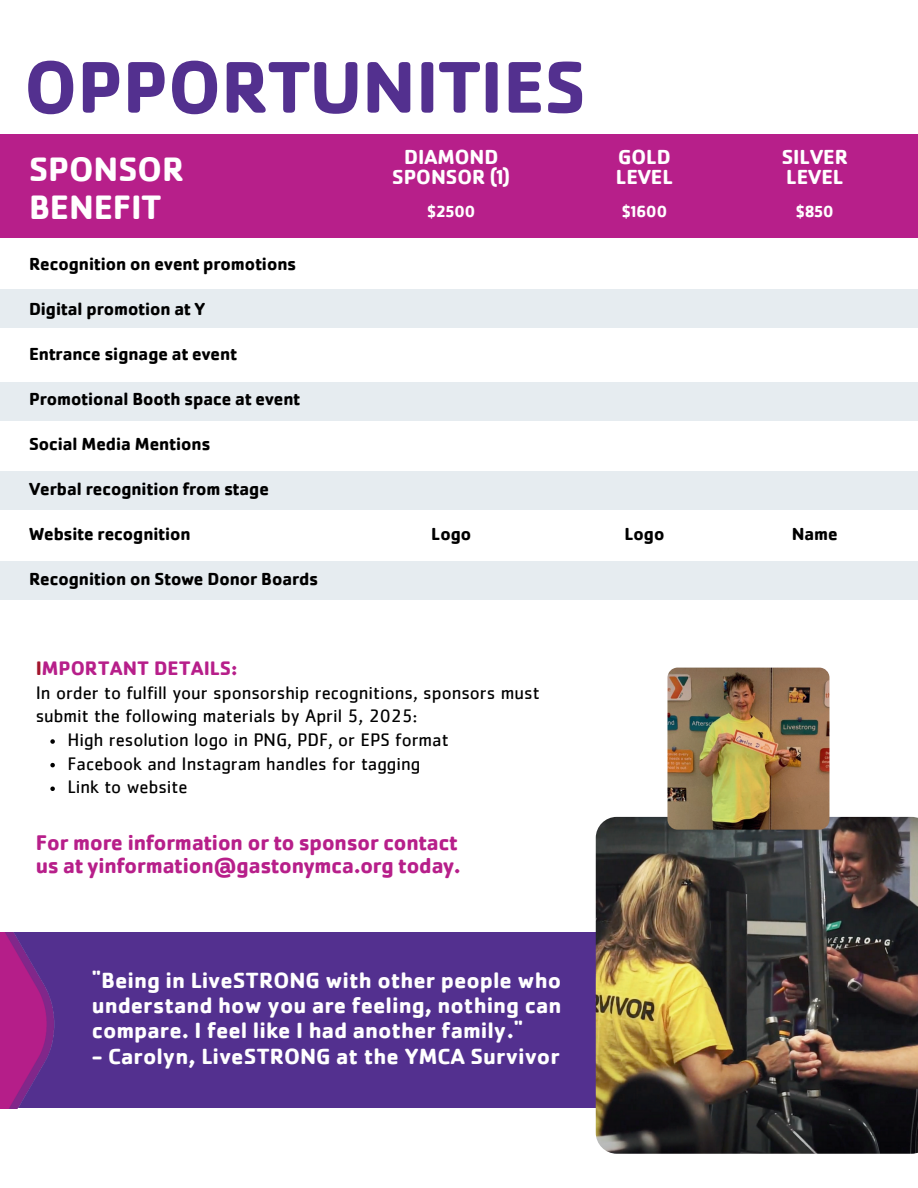
<style>
.page{position:relative;width:918px;height:1188px;background:#fff}
.page>*{position:absolute;margin:0;border:0;box-sizing:border-box;transform-origin:0 0}
.t1{font:700 75.75px "Cachet W05";color:#53308f}
.t2{font:700 34.95px/38px "Cachet W05";color:#fff}
.t3{font:700 22.65px/25.3px "Cachet";color:#fff;text-align:justify}
.t4{font:700 21.9px/23.7px "Cachet W05";color:#b71f8a}
.t5{font:700 21px/20.2px "Cachet W05";color:#fff}
.t6{font:700 20.25px "Cachet";color:#b71f8a}
.t7{font:18.75px "Cachet";color:#000}
.t8{font:700 18px "Cachet W05";color:#000}
.t9{font:700 16.5px "Cachet W05";color:#fff}
.s1{color:#a3162e}
</style>
<div class="page">
<div style="left:0;top:933px;width:918px;height:175px;background:#53308f"></div>
<div style="left:0;top:134px;width:918px;height:104px;background:#b71f8a"></div>
<div style="left:0;top:289px;width:918px;height:39px;background:#e6ecf0"></div>
<div style="left:0;top:382px;width:918px;height:39px;background:#e6ecf0"></div>
<div style="left:0;top:471px;width:918px;height:39px;background:#e6ecf0"></div>
<div style="left:0;top:561px;width:918px;height:39px;background:#e6ecf0"></div>
<img style="left:0;top:933px;width:55px;height:175px">
<svg style="left:50px;top:739px;width:5px;height:5px"></svg>
<svg style="left:50px;top:763px;width:5px;height:4px"></svg>
<svg style="left:50px;top:787px;width:5px;height:4px"></svg>
<img style="left:596px;top:817px;width:322px;height:337px">
<img style="left:667px;top:668px;width:162px;height:162px;border-radius:10px">
<h1 class="t1" style="left:24px;top:40px;width:563px">OPPORTUNITIES</h1>
<h2 class="t2" style="left:29px;top:150px;width:156px">SPONSOR<br>BENEFIT</h2>
<p class="t5" style="left:392px;top:147px;width:119px;text-align:center">DIAMOND<br>SPONSOR (1)</p>
<p class="t9" style="left:427px;top:201px;width:49px">$2500</p>
<p class="t8" style="left:29px;top:253px;width:269px">Recognition on event promotions</p>
<p class="t8" style="left:29px;top:298px;width:177px">Digital promotion at Y</p>
<p class="t8" style="left:29px;top:343px;width:209px">Entrance signage at event</p>
<p class="t8" style="left:29px;top:388px;width:273px">Promotional Booth space at event</p>
<p class="t8" style="left:29px;top:433px;width:183px">Social Media Mentions</p>
<p class="t8" style="left:29px;top:478px;width:241px">Verbal recognition from stage</p>
<p class="t8" style="left:29px;top:523px;width:163px">Website recognition</p>
<p class="t8" style="left:29px;top:568px;width:290px">Recognition on Stowe Donor Boards</p>
<p class="t8" style="left:431px;top:523px;width:41px">Logo</p>
<p class="t6" style="left:36px;top:655px;width:203px"><span class="s1">I</span>MPORTANT DETAILS:</p>
<p class="t7" style="left:36px;top:682px;width:505px">In order to fulfill your sponsorship recognitions, sponsors must</p>
<p class="t7" style="left:36px;top:705px;width:383px">submit the following materials by April 5, 2025:</p>
<p class="t7" style="left:68px;top:729px;width:383px">High resolution logo in PNG, PDF, or EPS format</p>
<p class="t7" style="left:68px;top:752px;width:354px">Facebook and Instagram handles for tagging</p>
<p class="t7" style="left:68px;top:776px;width:122px">Link to website</p>
<p class="t4" style="left:36px;top:830px;width:426px">For more information or to sponsor contact us at yinformation@gastonymca.org today.</p>
<p class="t5" style="left:616px;top:147px;width:59px">GOLD<br>LEVEL</p>
<p class="t9" style="left:622px;top:201px;width:47px">$1600</p>
<p class="t5" style="left:782px;top:147px;width:68px">SILVER<br>LEVEL</p>
<p class="t9" style="left:796px;top:201px;width:39px">$850</p>
<p class="t8" style="left:624px;top:523px;width:41px">Logo</p>
<p class="t8" style="left:792px;top:523px;width:48px">Name</p>
<p class="t3" style="left:92px;top:966px;width:471px">"Being in LiveSTRONG with other people who understand how you are feeling, nothing can compare. I feel like I had another family."</p>
<p class="t3" style="left:92px;top:1043px;width:470px">- Carolyn, LiveSTRONG at the YMCA Survivor</p>
</div>
